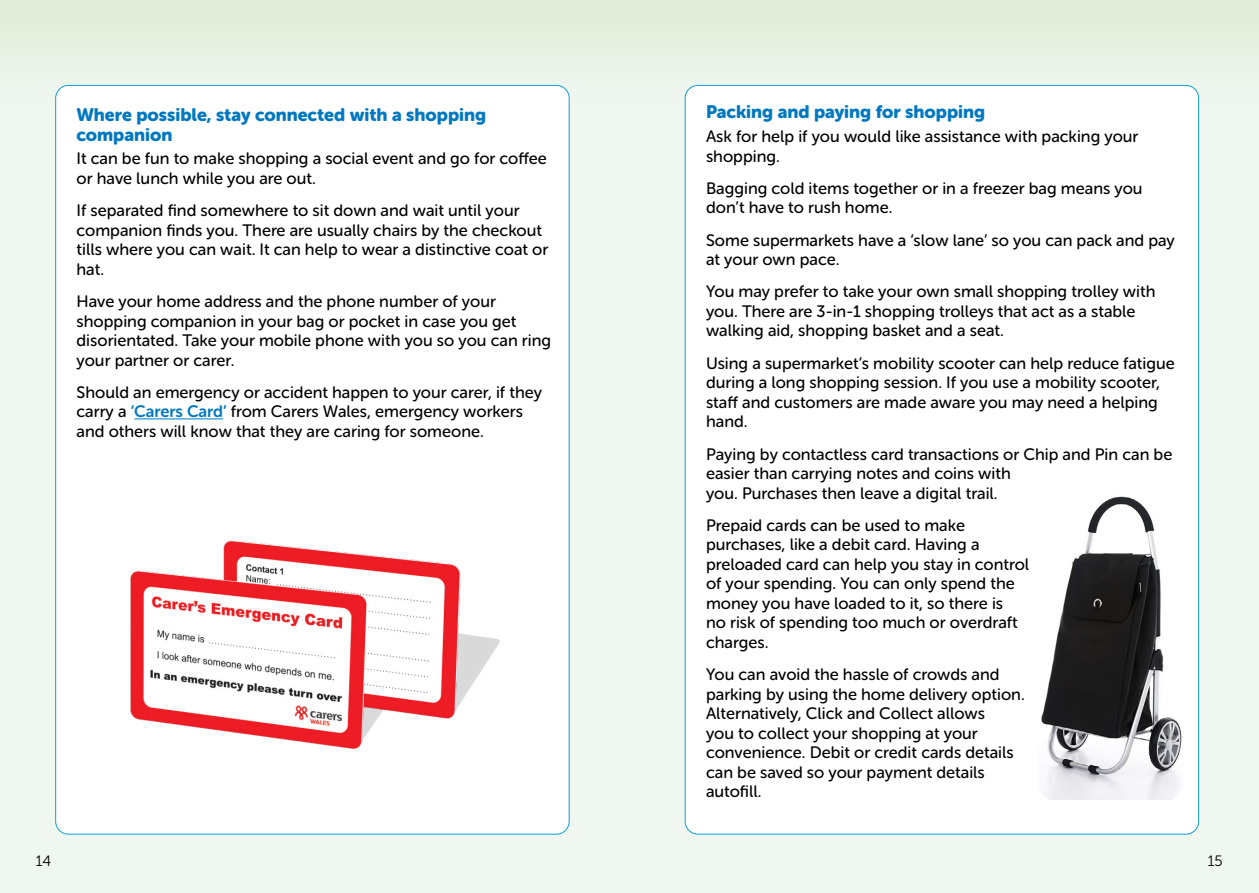
<style>
.page{position:relative;width:1259px;height:893px;background:#eff7f0}
.page>*{position:absolute;margin:0;border:0;box-sizing:border-box;transform-origin:0 0}
.t1{font:18px/19.5px "Museo Sans Rounded 900";color:#0078c1}
.t2{font:16.5px/19.5px "Museo Sans Rounded 500";color:#000}
.t3{font:15px "Museo Sans Rounded 300";color:#000}
.s1{font-family:"Museo Sans Rounded 700";color:#0078c1}
</style>
<div class="page">
<svg style="left:0;top:0;width:1259px;height:105px;fill:#e6f1e1"></svg>
<div style="left:56px;top:85px;width:513px;height:749px;background:#fff;border-radius:13px"></div>
<div style="left:685px;top:85px;width:513px;height:749px;background:#fff;border-radius:13px"></div>
<hr style="left:134px;top:418px;width:89px;height:1px;background:#0078c1">
<img style="left:130px;top:540px;width:370px;height:209px">
<img style="left:1041px;top:496px;width:141px;height:304px">
<p class="t1" style="left:77px;top:105px;width:411px">Where possible, stay connected with a shopping companion</p>
<p class="t2" style="left:77px;top:149px;width:472px">It can be fun to make shopping a social event and go for cofee or have lunch while you are out.</p>
<p class="t2" style="left:77px;top:201px;width:473px">If separated fnd somewhere to sit down and wait until your companion fnds you. There are usually chairs by the checkout tills where you can wait. It can help to wear a distinctive coat or hat.</p>
<p class="t2" style="left:77px;top:292px;width:476px">Have your home address and the phone number of your shopping companion in your bag or pocket in case you get disorientated. Take your mobile phone with you so you can ring your partner or carer.</p>
<p class="t2" style="left:77px;top:382px;width:467px">Should an emergency or accident happen to your carer, if they carry a <span class="s1">‘Carers Card’</span> from Carers Wales, emergency workers and others will know that they are caring for someone.</p>
<p class="t1" style="left:706px;top:102px;width:280px">Packing and paying for shopping</p>
<p class="t2" style="left:706px;top:127px;width:434px">Ask for help if you would like assistance with packing your shopping.</p>
<p class="t2" style="left:706px;top:179px;width:438px">Bagging cold items together or in a freezer bag means you don’t have to rush home.</p>
<p class="t2" style="left:706px;top:230px;width:470px">Some supermarkets have a ‘slow lane’ so you can pack and pay at your own pace.</p>
<p class="t2" style="left:706px;top:282px;width:451px">You may prefer to take your own small shopping trolley with you. There are 3-in-1 shopping trolleys that act as a stable walking aid, shopping basket and a seat.</p>
<p class="t2" style="left:706px;top:353px;width:470px">Using a supermarket’s mobility scooter can help reduce fatigue during a long shopping session. If you use a mobility scooter, staf and customers are made aware you may need a helping hand.</p>
<p class="t2" style="left:706px;top:444px;width:468px">Paying by contactless card transactions or Chip and Pin can be easier than carrying notes and coins with<br>you. Purchases then leave a digital trail.</p>
<p class="t2" style="left:706px;top:515px;width:325px">Prepaid cards can be used to make purchases, like a debit card. Having a preloaded card can help you stay in control of your spending. You can only spend the money you have loaded to it, so there is<br>no risk of spending too much or overdraft charges.</p>
<p class="t2" style="left:706px;top:665px;width:320px">You can avoid the hassle of crowds and parking by using the home delivery option.<br>Alternatively, Click and Collect allows<br>you to collect your shopping at your convenience. Debit or credit cards details can be saved so your payment details autofll.</p>
<p class="t3" style="left:36px;top:853px;width:17px">14</p>
<p class="t3" style="left:1208px;top:853px;width:16px">15</p>
</div>
